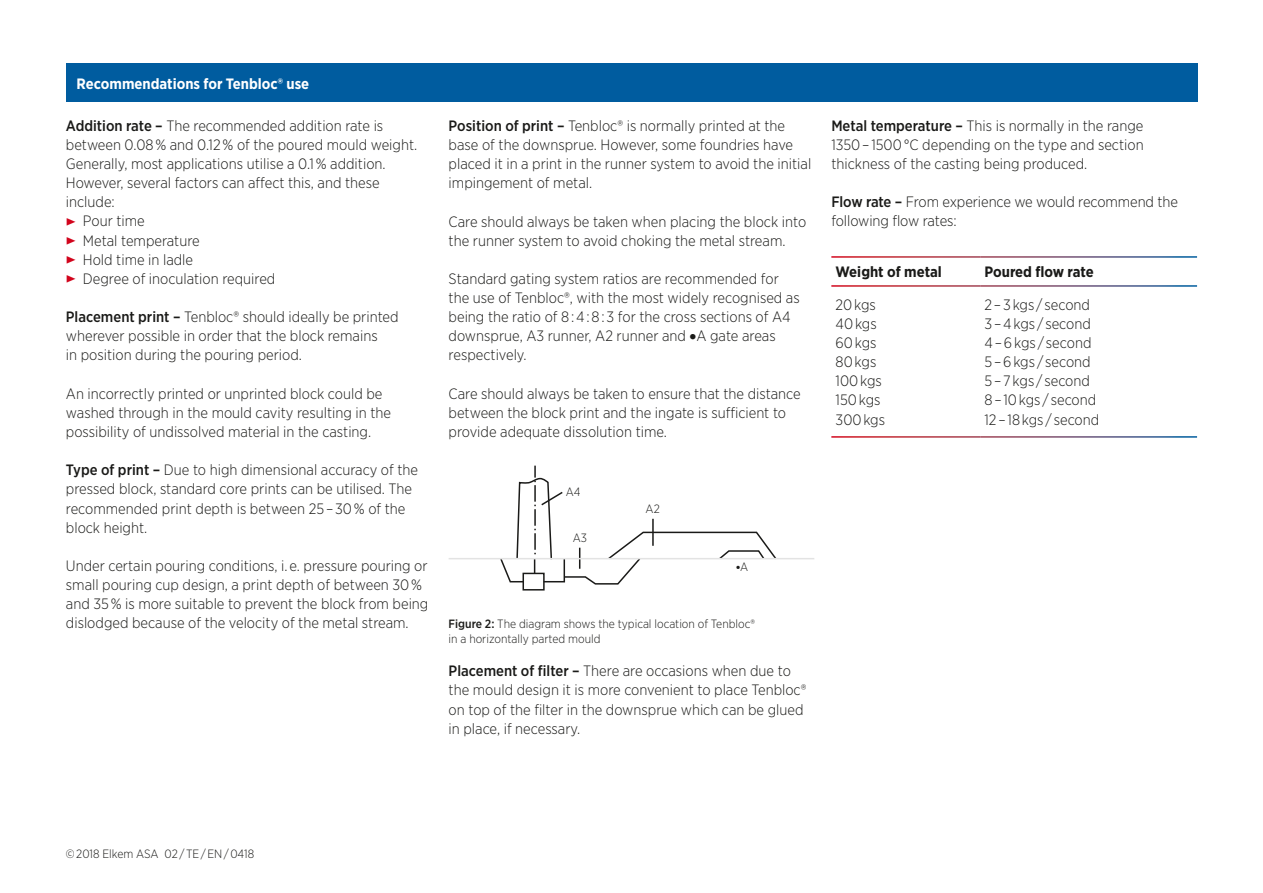
<style>
.page{position:relative;width:1263px;height:893px;background:#fff}
.page>*{position:absolute;margin:0;border:0;box-sizing:border-box;transform-origin:0 0}
.t1{font:300 15px/19.2px "Gotham Narrow";color:#1a1a18}
.t2{font:700 15px "Gotham Narrow";color:#fff}
.t3{font:700 15px "Gotham Narrow";color:#1a1a18}
.t4{font:300 12px/15px "Gotham Narrow";color:#1a1a18}
.s1{font-weight:500}
</style>
<div class="page">
<div style="left:66px;top:64px;width:1131px;height:38px;background:#005c9f"></div>
<div style="left:522px;top:573px;width:23px;height:17px;border:2px solid #1a1a18"></div>
<svg style="left:499px;top:466px;width:279px;height:119px"></svg>
<hr style="left:449px;top:558px;width:365px;height:1px;background:#e3e3e3">
<p class="t2" style="left:77px;top:74px;width:234px">Recommendations for Tenbloc® use</p>
<p class="t1" style="left:66px;top:116px;width:319px"><span class="s1">Addition rate –</span> The recommended addition rate is</p>
<p class="t1" style="left:66px;top:135px;width:353px">between 0.08 % and 0.12 % of the poured mould weight.</p>
<p class="t1" style="left:66px;top:154px;width:321px">Generally, most applications utilise a 0.1 % addition.</p>
<p class="t1" style="left:66px;top:173px;width:315px">However, several factors can affect this, and these</p>
<p class="t1" style="left:66px;top:192px;width:50px">include:</p>
<p class="t1" style="left:83px;top:211px;width:63px">Pour time</p>
<p class="t1" style="left:83px;top:230px;width:118px">Metal temperature</p>
<p class="t1" style="left:83px;top:249px;width:112px">Hold time in ladle</p>
<p class="t1" style="left:83px;top:269px;width:194px">Degree of inoculation required</p>
<p class="t1" style="left:66px;top:307px;width:334px"><span class="s1">Placement print –</span> Tenbloc® should ideally be printed wherever possible in order that the block remains<br>in position during the pouring period.</p>
<p class="t1" style="left:66px;top:383px;width:327px">An incorrectly printed or unprinted block could be washed through in the mould cavity resulting in the possibility of undissolved material in the casting.</p>
<p class="t1" style="left:66px;top:460px;width:354px"><span class="s1">Type of print –</span> Due to high dimensional accuracy of the pressed block, standard core prints can be utilised. The recommended print depth is between 25 – 30 % of the block height.</p>
<p class="t1" style="left:66px;top:556px;width:364px">Under certain pouring conditions, i. e. pressure pouring or small pouring cup design, a print depth of between 30 % and 35 % is more suitable to prevent the block from being dislodged because of the velocity of the metal stream.</p>
<p class="t1" style="left:449px;top:116px;width:364px"><span class="s1">Position of print –</span> Tenbloc® is normally printed at the base of the downsprue. However, some foundries have placed it in a print in the runner system to avoid the initial impingement of metal.</p>
<p class="t1" style="left:449px;top:211px;width:359px">Care should always be taken when placing the block into the runner system to avoid choking the metal stream.</p>
<p class="t1" style="left:449px;top:269px;width:353px">Standard gating system ratios are recommended for the use of Tenbloc®, with the most widely recognised as being the ratio of 8 : 4 : 8 : 3 for the cross sections of A4 downsprue, A3 runner, A2 runner and ∑A gate areas respectively.</p>
<p class="t1" style="left:449px;top:383px;width:354px">Care should always be taken to ensure that the distance between the block print and the ingate is sufficient to provide adequate dissolution time.</p>
<p class="t4" style="left:566px;top:484px;width:16px">A4</p>
<p class="t4" style="left:573px;top:530px;width:16px">A3</p>
<p class="t4" style="left:646px;top:501px;width:16px">A2</p>
<p class="t4" style="left:736px;top:559px;width:14px">∑A</p>
<p class="t4" style="left:449px;top:616px;width:308px"><span class="s1">Figure 2:</span> The diagram shows the typical location of Tenbloc® in a horizontally parted mould</p>
<p class="t1" style="left:449px;top:661px;width:359px"><span class="s1">Placement of filter –</span> There are occasions when due to the mould design it is more convenient to place Tenbloc® on top of the filter in the downsprue which can be glued in place, if necessary.</p>
<p class="t1" style="left:831px;top:116px;width:314px;text-align:justify"><span class="s1">Metal temperature –</span> This is normally in the range 1350 – 1500 °C depending on the type and section thickness of the casting being produced.</p>
<p class="t1" style="left:831px;top:192px;width:348px"><span class="s1">Flow rate –</span> From experience we would recommend the following flow rates:</p>
<p class="t3" style="left:836px;top:263px;width:108px">Weight of metal</p>
<p class="t3" style="left:984px;top:263px;width:111px">Poured flow rate</p>
<p class="t1" style="left:836px;top:294px;width:42px">20 kgs</p>
<p class="t1" style="left:984px;top:294px;width:107px">2 – 3 kgs / second</p>
<p class="t1" style="left:836px;top:314px;width:43px">40 kgs</p>
<p class="t1" style="left:984px;top:314px;width:108px">3 – 4 kgs / second</p>
<p class="t1" style="left:836px;top:333px;width:42px">60 kgs</p>
<p class="t1" style="left:984px;top:333px;width:109px">4 – 6 kgs / second</p>
<p class="t1" style="left:836px;top:352px;width:42px">80 kgs</p>
<p class="t1" style="left:984px;top:352px;width:108px">5 – 6 kgs / second</p>
<p class="t1" style="left:836px;top:371px;width:48px">100 kgs</p>
<p class="t1" style="left:984px;top:371px;width:107px">5 – 7 kgs / second</p>
<p class="t1" style="left:836px;top:390px;width:46px">150 kgs</p>
<p class="t1" style="left:984px;top:390px;width:113px">8 – 10 kgs / second</p>
<p class="t1" style="left:836px;top:409px;width:51px">300 kgs</p>
<p class="t1" style="left:984px;top:409px;width:116px">12 – 18 kgs / second</p>
<p class="t4" style="left:66px;top:846px;width:190px">© 2018 Elkem ASA 02 / TE / EN / 0418</p>
</div>
